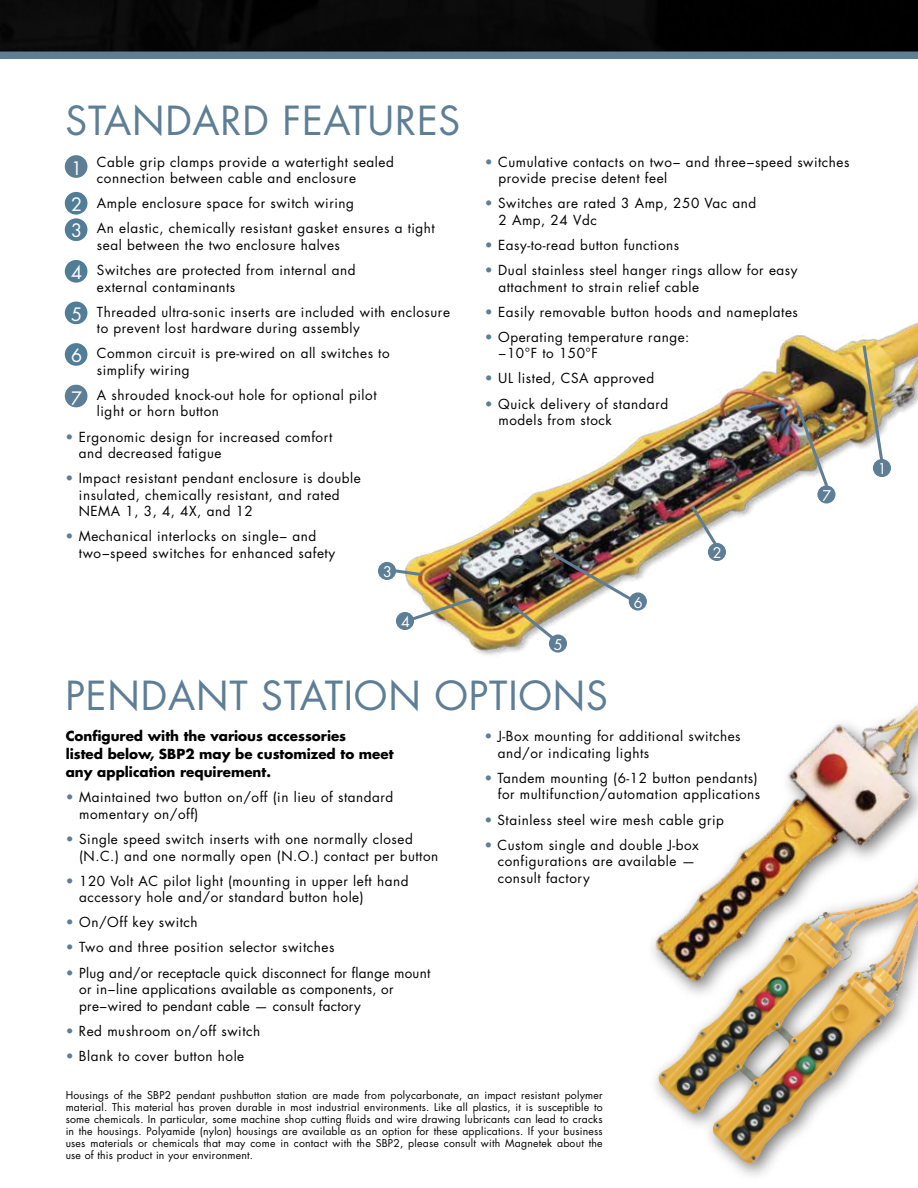
<style>
.page{position:relative;width:918px;height:1188px;background:#fff}
.page>*{position:absolute;margin:0;border:0;box-sizing:border-box;transform-origin:0 0}
.t1{font:39px "Futura Std";letter-spacing:.02em;color:#5d7e95}
.t2{font:18px/36.3px "Futura Std";color:#fff}
.t3{font:14.4px "Futura Std";color:#fff}
.t4{font:13.5px/16.5px "Futura Std";letter-spacing:.04em;color:#000}
.t5{font:13.5px/16.5px "Futura Std";letter-spacing:.02em;color:#000}
.t6{font:700 13.5px/18px "Futura Std";color:#000}
.t7{font:10.5px/12px "Futura Std";letter-spacing:.02em;color:#000;text-align:justify}
.s1{color:#5d7e95}
</style>
<div class="page">
<svg style="left:0;top:0;width:918px;height:303px"></svg>
<img style="left:387px;top:246px;width:531px;height:410px">
<img style="left:655px;top:1044px;width:223px;height:120px">
<img style="left:629px;top:610px;width:289px;height:434px">
<div style="left:65px;top:155px;width:22px;height:23px;background:#5d7e95;border-radius:50%"></div>
<div style="left:65px;top:192px;width:22px;height:23px;background:#527d97;border-radius:50%"></div>
<div style="left:65px;top:218px;width:22px;height:23px;background:#527d97;border-radius:50%"></div>
<div style="left:65px;top:260px;width:22px;height:23px;background:#527d97;border-radius:50%"></div>
<div style="left:65px;top:302px;width:22px;height:22px;background:#527d97;border-radius:50%"></div>
<div style="left:65px;top:343px;width:22px;height:23px;background:#527d97;border-radius:50%"></div>
<div style="left:65px;top:385px;width:22px;height:22px;background:#5d7e95;border-radius:50%"></div>
<div style="left:873px;top:459px;width:18px;height:18px;background:#5d7e95;border-radius:50%"></div>
<div style="left:708px;top:543px;width:18px;height:18px;background:#5d7e95;border-radius:50%"></div>
<div style="left:378px;top:562px;width:18px;height:18px;background:#5d7e95;border-radius:50%"></div>
<div style="left:396px;top:612px;width:18px;height:18px;background:#5d7e95;border-radius:50%"></div>
<div style="left:549px;top:634px;width:18px;height:19px;background:#5d7e95;border-radius:50%"></div>
<div style="left:629px;top:592px;width:18px;height:19px;background:#5d7e95;border-radius:50%"></div>
<div style="left:817px;top:485px;width:19px;height:19px;background:#5d7e95;border-radius:50%"></div>
<svg style="left:392px;top:567px;width:33px;height:11px"></svg>
<svg style="left:408px;top:595px;width:68px;height:28px"></svg>
<img style="left:509px;top:549px;width:126px;height:96px">
<svg style="left:688px;top:502px;width:32px;height:46px"></svg>
<img style="left:794px;top:402px;width:37px;height:88px">
<img style="left:861px;top:342px;width:24px;height:123px">
<h1 class="t1" style="left:65px;top:96px;width:396px">STANDARD FEATURES</h1>
<p class="t4" style="left:97px;top:154px;width:298px">Cable grip clamps provide a watertight sealed connection between cable and enclosure</p>
<p class="t4" style="left:97px;top:191px;width:339px;line-height:25.2px">Ample enclosure space for switch wiring<br>An elastic, chemically resistant gasket ensures a tight</p>
<p class="t4" style="left:97px;top:233px;width:260px;line-height:25.2px">seal between the two enclosure halves<br>Switches are protected from internal and</p>
<p class="t4" style="left:97px;top:274px;width:355px;line-height:25.2px">external contaminants<br>Threaded ultra-sonic inserts are included with enclosure</p>
<p class="t4" style="left:97px;top:316px;width:294px;line-height:25.2px">to prevent lost hardware during assembly<br>Common circuit is pre-wired on all switches to</p>
<p class="t4" style="left:97px;top:357px;width:281px;line-height:25.2px">simplify wiring<br>A shrouded knock-out hole for optional pilot</p>
<p class="t4" style="left:97px;top:403px;width:124px">light or horn button</p>
<p class="t4" style="left:79px;top:429px;width:255px;text-indent:-14px"><span class="s1">•</span> Ergonomic design for increased comfort and decreased fatigue</p>
<p class="t4" style="left:79px;top:470px;width:284px;text-indent:-13px"><span class="s1">•</span> Impact resistant pendant enclosure is double insulated, chemically resistant, and rated<br>NEMA 1, 3, 4, 4X, and 12</p>
<p class="t4" style="left:79px;top:528px;width:258px;text-indent:-14px"><span class="s1">•</span> Mechanical interlocks on single− and two−speed switches for enhanced safety</p>
<h2 class="t2" style="left:71px;top:150px;width:13px">1<br>2</h2>
<h2 class="t2" style="left:71px;top:213px;width:13px">3</h2>
<h2 class="t2" style="left:71px;top:254px;width:13px">4</h2>
<h2 class="t2" style="left:71px;top:296px;width:13px">5</h2>
<h2 class="t2" style="left:71px;top:338px;width:13px">6</h2>
<h2 class="t2" style="left:71px;top:380px;width:13px">7</h2>
<p class="t3" style="left:383px;top:563px;width:10px">3</p>
<p class="t3" style="left:401px;top:613px;width:10px">4</p>
<p class="t4" style="left:498px;top:154px;width:353px;text-indent:-14px"><span class="s1">•</span> Cumulative contacts on two− and three−speed switches provide precise detent feel</p>
<p class="t4" style="left:498px;top:195px;width:259px;text-indent:-14px"><span class="s1">•</span> Switches are rated 3 Amp, 250 Vac and<br>2 Amp, 24 Vdc</p>
<p class="t4" style="left:485px;top:237px;width:196px"><span class="s1">•</span> Easy-to-read button functions</p>
<p class="t4" style="left:498px;top:262px;width:301px;text-indent:-14px"><span class="s1">•</span> Dual stainless steel hanger rings allow for easy attachment to strain relief cable</p>
<p class="t4" style="left:485px;top:304px;width:314px"><span class="s1">•</span> Easily removable button hoods and nameplates</p>
<p class="t4" style="left:498px;top:329px;width:193px;text-indent:-13px"><span class="s1">•</span> Operating temperature range: −10°F to 150°F</p>
<p class="t4" style="left:485px;top:370px;width:171px"><span class="s1">•</span> UL listed, CSA approved</p>
<p class="t4" style="left:498px;top:395px;width:171px;text-indent:-14px"><span class="s1">•</span> Quick delivery of standard models from stock</p>
<p class="t3" style="left:554px;top:635px;width:10px">5</p>
<p class="t3" style="left:634px;top:593px;width:10px">6</p>
<p class="t3" style="left:713px;top:544px;width:10px">2</p>
<p class="t3" style="left:822px;top:487px;width:10px">7</p>
<h1 class="t1" style="left:65px;top:670px;width:544px">PENDANT STATION OPTIONS</h1>
<p class="t6" style="left:66px;top:727px;width:329px">Configured with the various accessories<br>listed below, SBP2 may be customized to meet any application requirement.</p>
<p class="t4" style="left:79px;top:789px;width:316px;text-indent:-14px"><span class="s1">•</span> Maintained two button on/off (in lieu of standard momentary on/off)</p>
<p class="t4" style="left:79px;top:831px;width:361px;text-indent:-14px"><span class="s1">•</span> Single speed switch inserts with one normally closed (N.C.) and one normally open (N.O.) contact per button</p>
<p class="t4" style="left:79px;top:873px;width:331px;text-indent:-14px"><span class="s1">•</span> 120 Volt AC pilot light (mounting in upper left hand accessory hole and/or standard button hole)</p>
<p class="t4" style="left:66px;top:914px;width:134px"><span class="s1">•</span> On/Off key switch</p>
<p class="t4" style="left:66px;top:939px;width:270px"><span class="s1">•</span> Two and three position selector switches</p>
<p class="t5" style="left:79px;top:965px;width:353px;text-indent:-14px"><span class="s1">•</span> Plug and/or receptacle quick disconnect for flange mount or in−line applications available as components, or pre−wired to pendant cable — consult factory</p>
<p class="t4" style="left:66px;top:1023px;width:196px"><span class="s1">•</span> Red mushroom on/off switch</p>
<p class="t4" style="left:66px;top:1048px;width:180px"><span class="s1">•</span> Blank to cover button hole</p>
<p class="t4" style="left:498px;top:728px;width:244px;text-indent:-13px"><span class="s1">•</span> J-Box mounting for additional switches and/or indicating lights</p>
<p class="t4" style="left:484px;top:770px;width:277px;text-align:right"><span class="s1">•</span> Tandem mounting (6-12 button pendants) for multifunction/automation applications</p>
<p class="t4" style="left:484px;top:811px;width:241px"><span class="s1">•</span> Stainless steel wire mesh cable grip</p>
<p class="t4" style="left:498px;top:837px;width:203px;text-indent:-14px"><span class="s1">•</span> Custom single and double J-box configurations are available — consult factory</p>
<p class="t7" style="left:66px;top:1089px;width:539px">Housings of the SBP2 pendant pushbutton station are made from polycarbonate, an impact resistant polymer material. This material has proven durable in most industrial environments. Like all plastics, it is susceptible to some chemicals. In particular, some machine shop cutting fluids and wire drawing lubricants can lead to cracks in the housings. Polyamide (nylon) housings are available as an option for these applications. If your business uses materials or chemicals that may come in contact with the SBP2, please consult with Magnetek about the use of this product in your environment.</p>
<p class="t3" style="left:878px;top:460px;width:10px">1</p>
</div>
